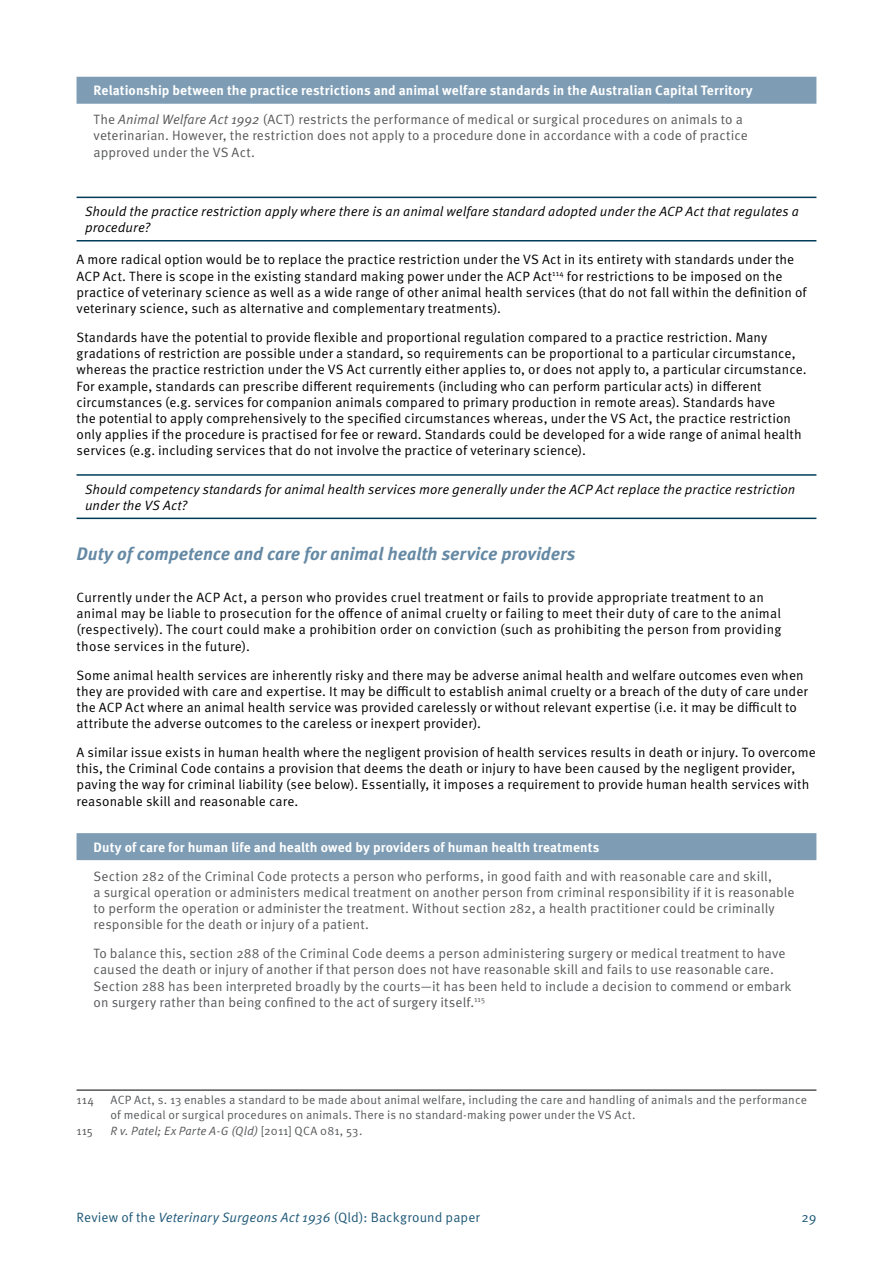
<style>
.page{position:relative;width:893px;height:1263px;background:#fff}
.page>*{position:absolute;margin:0;border:0;box-sizing:border-box;transform-origin:0 0}
.h03{font:italic 700 18px "Meta OT";letter-spacing:-.005em;color:#6589a4}
.body{font:13.5px/16.2px "Meta OT";letter-spacing:.01em;color:#000}
.pullF{font:13.5px/16.2px "Meta OT";letter-spacing:.005em;color:#58595b}
.pull{font:13.5px/16.2px "Meta OT";letter-spacing:.005em;color:#58595b}
.body-2{font:italic 13.5px/16.2px "Meta OT";letter-spacing:.005em;color:#000}
.PullHeader{font:700 13.5px "Meta OT";letter-spacing:.005em;color:#fff}
.t1{font:13.5px "Meta OT";letter-spacing:.01em;color:#1f5977}
.footnote{font:12px/14.4px "Meta OT";letter-spacing:.01em;color:#58595b}
.footnote-2{font:italic 12px "Meta OT";letter-spacing:.01em;color:#58595b}
.s1{font-style:italic}
.s2{font-style:normal}
</style>
<div class="page">
<div style="left:77px;top:77px;width:739px;height:27px;background:#7e9db5"></div>
<div style="left:77px;top:833px;width:739px;height:27px;background:#7e9db5"></div>
<hr style="left:77px;top:197px;width:739px;height:1px;background:#003c5a">
<hr style="left:77px;top:240px;width:739px;height:1px;background:#003c5a">
<hr style="left:77px;top:474px;width:739px;height:2px;background:#003c5a">
<hr style="left:77px;top:518px;width:739px;height:1px;background:#003c5a">
<hr style="left:77px;top:1090px;width:739px;height:1px;background:#000">
<p class="PullHeader" style="left:94px;top:82px;width:661px">Relationship between the practice restrictions and animal welfare standards in the Australian Capital Territory</p>
<p class="pullF" style="left:94px;top:112px;width:656px">The <span class="s1">Animal Welfare Act 1992</span> (ACT) restricts the performance of medical or surgical procedures on animals to a veterinarian. However, the restriction does not apply to a procedure done in accordance with a code of practice approved under the VS Act.</p>
<p class="body-2" style="left:85px;top:203px;width:715px">Should the practice restriction apply where there is an animal welfare standard adopted under the ACP Act that regulates a procedure?</p>
<p class="body" style="left:77px;top:252px;width:732px">A more radical option would be to replace the practice restriction under the VS Act in its entirety with standards under the ACP Act. There is scope in the existing standard making power under the ACP Act<sup>114</sup> for restrictions to be imposed on the practice of veterinary science as well as a wide range of other animal health services (that do not fall within the definition of veterinary science, such as alternative and complementary treatments).</p>
<p class="body" style="left:77px;top:329px;width:732px">Standards have the potential to provide flexible and proportional regulation compared to a practice restriction. Many gradations of restriction are possible under a standard, so requirements can be proportional to a particular circumstance, whereas the practice restriction under the VS Act currently either applies to, or does not apply to, a particular circumstance.<br>For example, standards can prescribe different requirements (including who can perform particular acts) in different circumstances (e.g. services for companion animals compared to primary production in remote areas). Standards have<br>the potential to apply comprehensively to the specified circumstances whereas, under the VS Act, the practice restriction only applies if the procedure is practised for fee or reward. Standards could be developed for a wide range of animal health services (e.g. including services that do not involve the practice of veterinary science).</p>
<p class="body-2" style="left:85px;top:481px;width:712px">Should competency standards for animal health services more generally under the ACP Act replace the practice restriction under the VS Act?</p>
<p class="h03" style="left:77px;top:543px;width:500px">Duty of competence and care for animal health service providers</p>
<p class="body" style="left:77px;top:589px;width:706px">Currently under the ACP Act, a person who provides cruel treatment or fails to provide appropriate treatment to an animal may be liable to prosecution for the offence of animal cruelty or failing to meet their duty of care to the animal (respectively). The court could make a prohibition order on conviction (such as prohibiting the person from providing those services in the future).</p>
<p class="body" style="left:77px;top:667px;width:733px">Some animal health services are inherently risky and there may be adverse animal health and welfare outcomes even when they are provided with care and expertise. It may be difficult to establish animal cruelty or a breach of the duty of care under the ACP Act where an animal health service was provided carelessly or without relevant expertise (i.e. it may be difficult to attribute the adverse outcomes to the careless or inexpert provider).</p>
<p class="body" style="left:77px;top:744px;width:741px">A similar issue exists in human health where the negligent provision of health services results in death or injury. To overcome this, the Criminal Code contains a provision that deems the death or injury to have been caused by the negligent provider, paving the way for criminal liability (see below). Essentially, it imposes a requirement to provide human health services with reasonable skill and reasonable care.</p>
<p class="PullHeader" style="left:94px;top:838px;width:507px">Duty of care for human life and health owed by providers of human health treatments</p>
<p class="pull" style="left:94px;top:868px;width:703px">Section 282 of the Criminal Code protects a person who performs, in good faith and with reasonable care and skill,<br>a surgical operation or administers medical treatment on another person from criminal responsibility if it is reasonable to perform the operation or administer the treatment. Without section 282, a health practitioner could be criminally responsible for the death or injury of a patient.</p>
<p class="pullF" style="left:94px;top:945px;width:699px">To balance this, section 288 of the Criminal Code deems a person administering surgery or medical treatment to have caused the death or injury of another if that person does not have reasonable skill and fails to use reasonable care.<br>Section 288 has been interpreted broadly by the courts—it has been held to include a decision to commend or embark on surgery rather than being confined to the act of surgery itself.<sup>115</sup></p>
<p class="footnote" style="left:77px;top:1093px;width:19px">114</p>
<p class="footnote" style="left:111px;top:1093px;width:698px">ACP Act, s. 13 enables a standard to be made about animal welfare, including the care and handling of animals and the performance of medical or surgical procedures on animals. There is no standard-making power under the VS Act.</p>
<p class="footnote" style="left:77px;top:1124px;width:18px">115</p>
<p class="footnote-2" style="left:111px;top:1124px;width:253px">R v. Patel; Ex Parte A-G (Qld) <span class="s2">[2011] QCA 081, 53.</span></p>
<p class="t1" style="left:77px;top:1209px;width:405px">Review of the <span class="s1">Veterinary Surgeons Act 1936</span> (Qld): Background paper</p>
<p class="t1" style="left:801px;top:1209px;width:17px">29</p>
</div>
